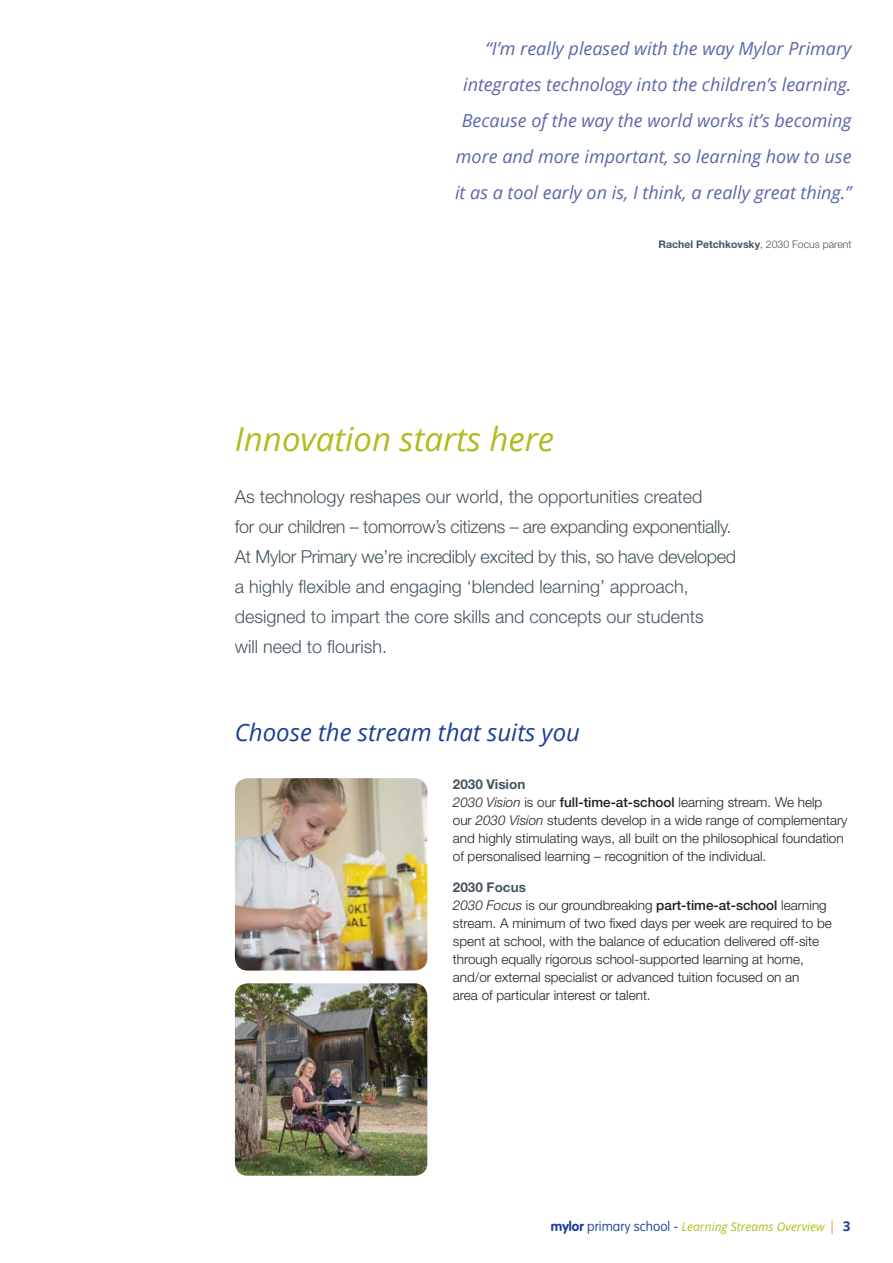
<style>
.page{position:relative;width:893px;height:1263px;background:#fff}
.page>*{position:absolute;margin:0;border:0;box-sizing:border-box;transform-origin:0 0}
.t1{font:italic 33px "Open Sans";color:#b2bb1d}
.t2{font:italic 24px "Open Sans";color:#1b3f94}
.t3{font:300 18px/30px "Helvetica Neue";color:#455560}
.t4{font:italic 18px/36px "Open Sans";color:#5b67ab;text-align:right}
.t5{font:300 13.5px/18px "Helvetica Neue";color:#231f20}
.t6{font:italic 12px "Open Sans";color:#b2bb1d}
.t7{font:700 10.5px "Helvetica Neue";color:#455560}
.s1{font-weight:300}
.s2{font-weight:700;color:#455560}
.s3{font-style:italic}
.s4{font-weight:500}
.s5{font-family:"VAG Rounded";font-weight:700;font-style:normal;font-size:13.5px;color:#1b3f94}
.s6{font-family:"VAG Rounded";font-weight:100;font-style:normal;font-size:13.5px;color:#1b3f94}
.s7{font-size:13.5px;color:#1b3f94}
.s8{font-style:normal;font-size:13.5px;color:#f78f1e}
.s9{font-weight:700;font-style:normal;font-size:13.5px;color:#1b3f94}
</style>
<div class="page">
<img style="left:235px;top:983px;width:192px;height:193px;border-radius:13px">
<img style="left:235px;top:778px;width:192px;height:193px;border-radius:13px">
<p class="t4" style="left:455px;top:30px;width:398px">“I’m really pleased with the way Mylor Primary integrates technology into the children’s learning.<br>Because of the way the world works it’s becoming more and more important, so learning how to use it as a tool early on is, I think, a really great thing.”</p>
<p class="t7" style="left:658px;top:241px;width:194px">Rachel Petchkovsky<span class="s1">, 2030 Focus parent</span></p>
<h1 class="t1" style="left:235px;top:415px;width:321px">Innovation starts here</h1>
<p class="t3" style="left:235px;top:484px;width:503px">As technology reshapes our world, the opportunities created<br>for our children – tomorrow’s citizens – are expanding exponentially.<br>At Mylor Primary we’re incredibly excited by this, so have developed a highly flexible and engaging ‘blended learning’ approach, designed to impart the core skills and concepts our students<br>will need to flourish.</p>
<h2 class="t2" style="left:235px;top:716px;width:347px">Choose the stream that suits you</h2>
<p class="t5" style="left:453px;top:776px;width:396px"><span class="s2">2030 Vision<br></span><span class="s3">2030 Vision</span> is our <span class="s4">full-time-at-school</span> learning stream. We help<br>our <span class="s3">2030 Vision</span> students develop in a wide range of complementary and highly stimulating ways, all built on the philosophical foundation of personalised learning – recognition of the individual.</p>
<p class="t5" style="left:453px;top:879px;width:380px"><span class="s2">2030 Focus<br></span><span class="s3">2030 Focus</span> is our groundbreaking <span class="s4">part-time-at-school</span> learning stream. A minimum of two fixed days per week are required to be spent at school, with the balance of education delivered off-site through equally rigorous school-supported learning at home, and/or external specialist or advanced tuition focused on an<br>area of particular interest or talent.</p>
<p class="t6" style="left:551px;top:1218px;width:301px"><span class="s5">mylor</span> <span class="s6">primary school</span> <span class="s7">-</span> Learning Streams Overview <span class="s8">|</span> <span class="s9">3</span></p>
</div>
